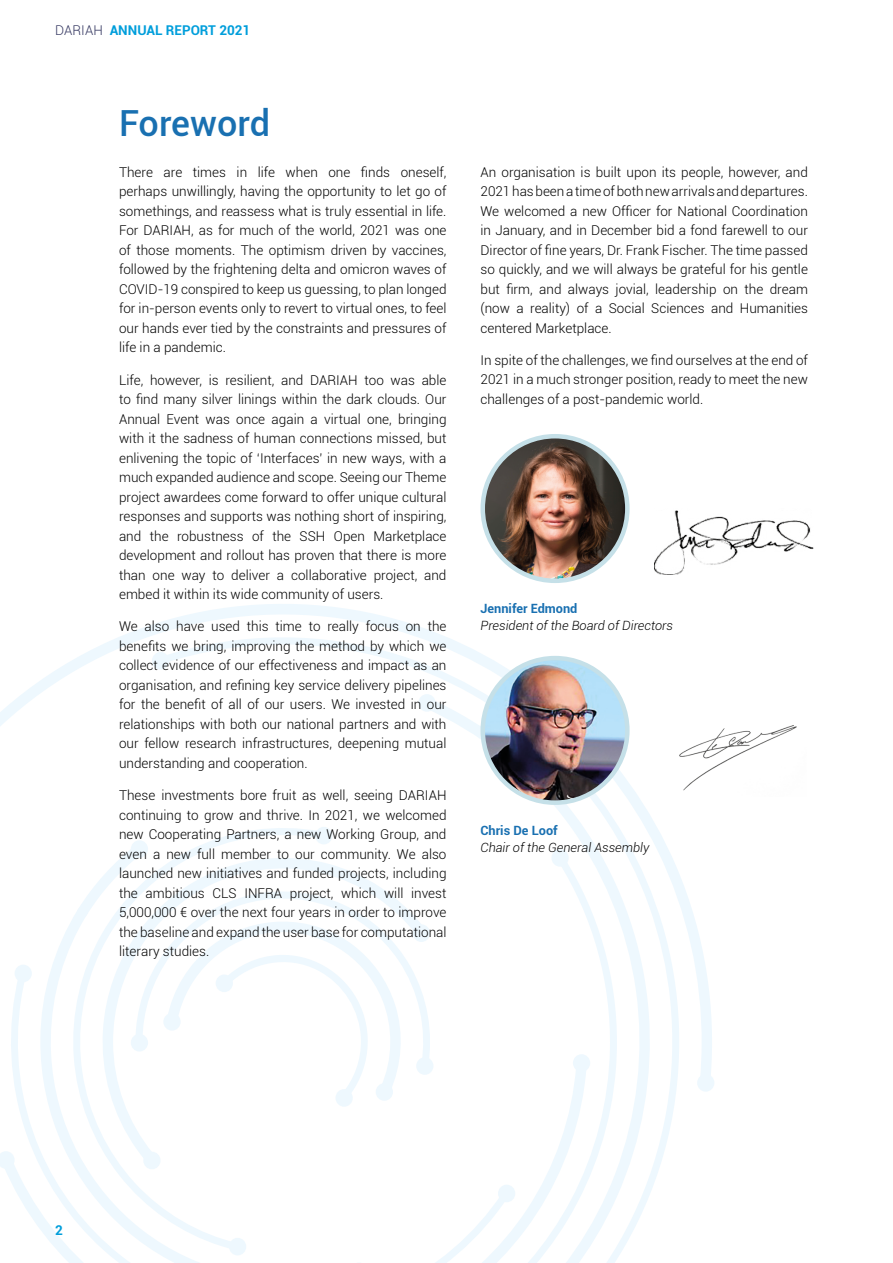
<style>
.page{position:relative;width:893px;height:1263px;background:#fff}
.page>*{position:absolute;margin:0;border:0;box-sizing:border-box;transform-origin:0 0}
.t1{font:500 36px "Roboto";color:#1970b1}
.t2{font:300 13.5px/19.5px "Roboto";color:#000;text-align:justify}
.t3{font:700 13.5px "Roboto";color:#009edb}
.t4{font:italic 300 12.75px "Roboto";color:#000}
.t5{font:700 12.75px "Roboto";color:#1970b1}
.s1{font-weight:300;color:#363962}
</style>
<div class="page">
<svg style="left:5px;top:1087px;width:115px;height:176px"></svg>
<svg style="left:120px;top:1092px;width:36px;height:171px"></svg>
<svg style="left:156px;top:1087px;width:521px;height:176px"></svg>
<svg style="left:0;top:604px;width:714px;height:483px"></svg>
<div style="left:376px;top:1083px;width:17px;height:18px;background:#eef8fe;border-radius:50%"></div>
<div style="left:416px;top:1057px;width:17px;height:18px;background:#eef8fe;border-radius:50%"></div>
<div style="left:418px;top:694px;width:18px;height:18px;background:#eef8fe;border-radius:50%"></div>
<div style="left:551px;top:849px;width:18px;height:18px;background:#eef8fe;border-radius:50%"></div>
<div style="left:573px;top:1054px;width:17px;height:18px;background:#eef8fe;border-radius:50%"></div>
<div style="left:697px;top:1074px;width:17px;height:18px;background:#eef8fe;border-radius:50%"></div>
<div style="left:498px;top:1185px;width:17px;height:17px;background:#eef8fe;border-radius:50%"></div>
<div style="left:315px;top:827px;width:17px;height:17px;background:#eef8fe;border-radius:50%"></div>
<div style="left:413px;top:924px;width:17px;height:18px;background:#eef8fe;border-radius:50%"></div>
<div style="left:335px;top:1089px;width:18px;height:18px;background:#eef8fe;border-radius:50%"></div>
<div style="left:216px;top:974px;width:17px;height:18px;background:#eef8fe;border-radius:50%"></div>
<div style="left:163px;top:1013px;width:18px;height:17px;background:#eef8fe;border-radius:50%"></div>
<div style="left:131px;top:1034px;width:17px;height:17px;background:#eef8fe;border-radius:50%"></div>
<div style="left:143px;top:1152px;width:18px;height:17px;background:#eef8fe;border-radius:50%"></div>
<div style="left:229px;top:1238px;width:17px;height:17px;background:#eef8fe;border-radius:50%"></div>
<svg style="left:350px;top:1262px;width:18px;height:1px"></svg>
<svg style="left:0;top:1151px;width:15px;height:18px"></svg>
<div style="left:152px;top:652px;width:17px;height:17px;background:#eef8fe;border-radius:50%"></div>
<div style="left:131px;top:840px;width:17px;height:18px;background:#eef8fe;border-radius:50%"></div>
<div style="left:15px;top:965px;width:17px;height:17px;background:#eef8fe;border-radius:50%"></div>
<img style="left:483px;top:436px;width:144px;height:145px;border-radius:72px">
<div style="left:480px;top:434px;width:150px;height:149px;border:4px solid #c5e0e8;border-radius:50%"></div>
<img style="left:655px;top:510px;width:158px;height:64px">
<img style="left:483px;top:658px;width:144px;height:145px;border-radius:72px">
<div style="left:480px;top:656px;width:150px;height:149px;border:4px solid #c5e0e8;border-radius:50%"></div>
<img style="left:667px;top:714px;width:130px;height:82px">
<p class="t3" style="left:55px;top:21px;width:197px"><span class="s1">DARIAH</span> ANNUAL REPORT 2021</p>
<h1 class="t1" style="left:119px;top:98px;width:153px">Foreword</h1>
<p class="t2" style="left:119px;top:162px;width:329px">There are times in life when one finds oneself, perhaps unwillingly, having the opportunity to let go of somethings, and reassess what is truly essential in life.<br>For DARIAH, as for much of the world, 2021 was one of those moments. The optimism driven by vaccines, followed by the frightening delta and omicron waves of COVID-19 conspired to keep us guessing, to plan longed for in-person events only to revert to virtual ones, to feel our hands ever tied by the constraints and pressures of life in a pandemic.</p>
<p class="t2" style="left:119px;top:370px;width:329px">Life, however, is resilient, and DARIAH too was able to find many silver linings within the dark clouds. Our Annual Event was once again a virtual one, bringing with it the sadness of human connections missed, but enlivening the topic of ‘Interfaces’ in new ways, with a much expanded audience and scope. Seeing our Theme project awardees come forward to offer unique cultural responses and supports was nothing short of inspiring, and the robustness of the SSH Open Marketplace development and rollout has proven that there is more than one way to deliver a collaborative project, and embed it within its wide community of users.</p>
<p class="t2" style="left:119px;top:616px;width:329px">We also have used this time to really focus on the benefits we bring, improving the method by which we collect evidence of our effectiveness and impact as an organisation, and refining key service delivery pipelines for the benefit of all of our users. We invested in our relationships with both our national partners and with our fellow research infrastructures, deepening mutual understanding and cooperation.</p>
<p class="t2" style="left:119px;top:785px;width:329px">These investments bore fruit as well, seeing DARIAH continuing to grow and thrive. In 2021, we welcomed new Cooperating Partners, a new Working Group, and even a new full member to our community. We also launched new initiatives and funded projects, including the ambitious CLS INFRA project, which will invest 5,000,000 € over the next four years in order to improve the baseline and expand the user base for computational literary studies.</p>
<p class="t2" style="left:480px;top:162px;width:329px">An organisation is built upon its people, however, and 2021 has been a time of both new arrivals and departures.<br>We welcomed a new Officer for National Coordination in January, and in December bid a fond farewell to our Director of fine years, Dr. Frank Fischer. The time passed so quickly, and we will always be grateful for his gentle but firm, and always jovial, leadership on the dream (now a reality) of a Social Sciences and Humanities centered Marketplace.</p>
<p class="t2" style="left:480px;top:350px;width:329px">In spite of the challenges, we find ourselves at the end of 2021 in a much stronger position, ready to meet the new challenges of a post-pandemic world.</p>
<p class="t5" style="left:480px;top:599px;width:98px">Jennifer Edmond</p>
<p class="t4" style="left:480px;top:617px;width:194px">President of the Board of Directors</p>
<p class="t5" style="left:480px;top:821px;width:79px">Chris De Loof</p>
<p class="t4" style="left:480px;top:839px;width:170px">Chair of the General Assembly</p>
<p class="t3" style="left:55px;top:1220px;width:9px">2</p>
</div>
